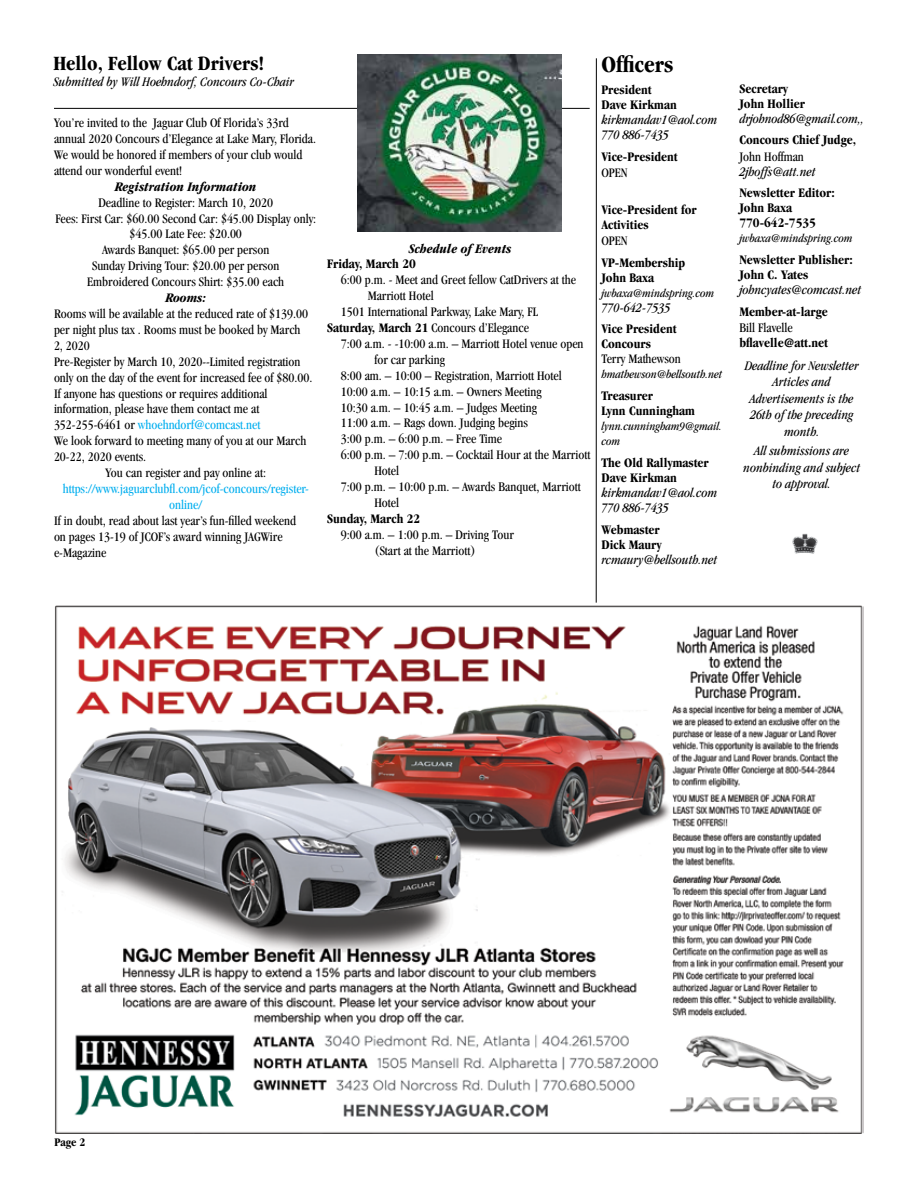
<style>
.page{position:relative;width:918px;height:1188px;background:#fff}
.page>*{position:absolute;margin:0;border:0;box-sizing:border-box;transform-origin:0 0}
.t1{font:700 condensed 24px "Garamond";color:#000}
.t2{font:700 condensed 21px "Garamond";color:#000}
.t3{font:condensed 13.5px/15.9px "Garamond";color:#000}
.t4{font:700 condensed 13.5px/15px "Garamond";color:#000}
.t5{font:italic condensed 13.5px/16.5px "Garamond";color:#000}
.t6{font:condensed 13.5px/15.9px "Garamond";color:#00aeef;text-align:center}
.t7{font:italic 700 condensed 13.5px "Garamond";color:#000}
.t8{font:italic condensed 12px/15px "Garamond";color:#000}
.t9{font:700 condensed 12px "Garamond";color:#000}
.s1{color:#000}
.s2{font-weight:700}
</style>
<div class="page">
<hr style="left:54px;top:108px;width:536px;height:1px;background:#000">
<img style="left:55px;top:606px;width:809px;height:528px">
<img style="left:792px;top:534px;width:26px;height:20px">
<hr style="left:596px;top:58px;width:1px;height:545px;background:#000">
<img style="left:357px;top:54px;width:204px;height:178px">
<h2 class="t2" style="left:53px;top:51px;width:213px">Hello, Fellow Cat Drivers!</h2>
<p class="t5" style="left:53px;top:74px;width:242px">Submitted by Will Hoehndorf, Concours Co-Chair</p>
<p class="t3" style="left:54px;top:115px;width:264px">You’re invited to the Jaguar Club Of Florida’s 33rd annual 2020 Concours d’Elegance at Lake Mary, Florida.<br>We would be honored if members of your club would attend our wonderful event!</p>
<p class="t7" style="left:115px;top:179px;width:143px">Registration Information</p>
<p class="t3" style="left:55px;top:194px;width:262px;text-align:center">Deadline to Register: March 10, 2020<br>Fees: First Car: $60.00 Second Car: $45.00 Display only: $45.00 Late Fee: $20.00<br>Awards Banquet: $65.00 per person<br>Sunday Driving Tour: $20.00 per person<br>Embroidered Concours Shirt: $35.00 each</p>
<p class="t7" style="left:166px;top:290px;width:42px">Rooms:</p>
<p class="t3" style="left:54px;top:306px;width:256px">Rooms will be available at the reduced rate of $139.00</p>
<p class="t3" style="left:54px;top:322px;width:248px">per night plus tax . Rooms must be booked by March</p>
<p class="t3" style="left:54px;top:337px;width:37px">2, 2020</p>
<p class="t3" style="left:54px;top:353px;width:248px">Pre-Register by March 10, 2020--Limited registration</p>
<p class="t3" style="left:54px;top:369px;width:260px">only on the day of the event for increased fee of $80.00.</p>
<p class="t3" style="left:54px;top:385px;width:215px">If anyone has questions or requires additional</p>
<p class="t3" style="left:54px;top:401px;width:207px">information, please have them contact me at</p>
<p class="t6" style="left:54px;top:417px;width:208px"><span class="s1">352-255-6461 or</span> whoehndorf@comcast.net</p>
<p class="t3" style="left:54px;top:433px;width:254px">We look forward to meeting many of you at our March</p>
<p class="t3" style="left:54px;top:449px;width:94px">20-22, 2020 events.</p>
<p class="t3" style="left:105px;top:465px;width:162px">You can register and pay online at:</p>
<p class="t6" style="left:63px;top:481px;width:248px">https://www.jaguarclubfl.com/jcof-concours/register&shy;online/</p>
<p class="t3" style="left:54px;top:512px;width:244px">If in doubt, read about last year’s fun-filled weekend on pages 13-19 of JCOF’s award winning JAGWire e-Magazine</p>
<p class="t7" style="left:409px;top:241px;width:104px">Schedule of Events</p>
<p class="t4" style="left:327px;top:257px;width:90px">Friday, March 20</p>
<p class="t3" style="left:341px;top:272px;width:237px">6:00 p.m. - Meet and Greet fellow CatDrivers at the</p>
<p class="t3" style="left:368px;top:288px;width:67px">Marriott Hotel</p>
<p class="t3" style="left:341px;top:304px;width:199px">1501 International Parkway, Lake Mary, FL</p>
<p class="t3" style="left:327px;top:320px;width:203px"><span class="s2">Saturday, March 21</span> Concours d’Elegance</p>
<p class="t3" style="left:341px;top:336px;width:244px">7:00 a.m. - -10:00 a.m. – Marriott Hotel venue open</p>
<p class="t3" style="left:374px;top:351px;width:72px">for car parking</p>
<p class="t3" style="left:341px;top:367px;width:223px">8:00 am. – 10:00 – Registration, Marriott Hotel</p>
<p class="t3" style="left:341px;top:383px;width:202px">10:00 a.m. – 10:15 a.m. – Owners Meeting</p>
<p class="t3" style="left:341px;top:399px;width:198px">10:30 a.m. – 10:45 a.m. – Judges Meeting</p>
<p class="t3" style="left:341px;top:415px;width:189px">11:00 a.m. – Rags down. Judging begins</p>
<p class="t3" style="left:341px;top:431px;width:163px">3:00 p.m. – 6:00 p.m. – Free Time</p>
<p class="t3" style="left:341px;top:447px;width:251px">6:00 p.m. – 7:00 p.m. – Cocktail Hour at the Marriott</p>
<p class="t3" style="left:374px;top:463px;width:26px">Hotel</p>
<p class="t3" style="left:341px;top:479px;width:242px">7:00 p.m. – 10:00 p.m. – Awards Banquet, Marriott</p>
<p class="t3" style="left:374px;top:495px;width:26px">Hotel</p>
<p class="t4" style="left:327px;top:511px;width:95px">Sunday, March 22</p>
<p class="t3" style="left:341px;top:526px;width:175px;text-align:center">9:00 a.m. – 1:00 p.m. – Driving Tour (Start at the Marriott)</p>
<h1 class="t1" style="left:601px;top:51px;width:73px">Officers</h1>
<p class="t4" style="left:601px;top:82px;width:77px">President<br>Dave Kirkman</p>
<p class="t5" style="left:601px;top:112px;width:117px;line-height:15px">kirkmandav1@aol.com<br>770 886-7435</p>
<p class="t4" style="left:601px;top:149px;width:78px">Vice-President</p>
<p class="t3" style="left:601px;top:164px;width:28px">OPEN</p>
<p class="t4" style="left:601px;top:202px;width:97px">Vice-President for<br>Activities</p>
<p class="t3" style="left:601px;top:232px;width:28px">OPEN</p>
<p class="t4" style="left:601px;top:255px;width:85px">VP-Membership<br>John Baxa</p>
<p class="t8" style="left:601px;top:285px;width:114px">jwbaxa@mindspring.com</p>
<p class="t5" style="left:601px;top:299px;width:70px">770-642-7535</p>
<p class="t4" style="left:601px;top:321px;width:77px">Vice President<br>Concours</p>
<p class="t3" style="left:601px;top:351px;width:81px">Terry Mathewson</p>
<p class="t8" style="left:601px;top:367px;width:122px">hmathewson@bellsouth.net</p>
<p class="t4" style="left:601px;top:388px;width:95px">Treasurer<br>Lynn Cunningham</p>
<p class="t8" style="left:601px;top:419px;width:122px">lynn.cunningham9@gmail. com</p>
<p class="t4" style="left:601px;top:455px;width:109px">The Old Rallymaster<br>Dave Kirkman</p>
<p class="t5" style="left:601px;top:485px;width:117px;line-height:15px">kirkmandav1@aol.com<br>770 886-7435</p>
<p class="t4" style="left:601px;top:522px;width:62px">Webmaster<br>Dick Maury</p>
<p class="t5" style="left:601px;top:551px;width:117px">rcmaury@bellsouth.net</p>
<p class="t4" style="left:739px;top:81px;width:67px">Secretary<br>John Hollier</p>
<p class="t5" style="left:739px;top:110px;width:126px">drjohnod86@gmail.com,,</p>
<p class="t4" style="left:739px;top:132px;width:118px">Concours Chief Judge,</p>
<p class="t3" style="left:739px;top:148px;width:66px">John Hoffman</p>
<p class="t5" style="left:739px;top:163px;width:78px">2jhoffs@att.net</p>
<p class="t4" style="left:739px;top:185px;width:97px">Newsletter Editor:<br>John Baxa<br>770-642-7535</p>
<p class="t8" style="left:739px;top:231px;width:114px">jwbaxa@mindspring.com</p>
<p class="t4" style="left:739px;top:252px;width:115px">Newsletter Publisher:<br>John C. Yates</p>
<p class="t5" style="left:739px;top:282px;width:123px">johncyates@comcast.net</p>
<p class="t4" style="left:739px;top:304px;width:90px">Member-at-large</p>
<p class="t3" style="left:739px;top:319px;width:55px">Bill Flavelle</p>
<p class="t4" style="left:739px;top:335px;width:90px">bflavelle@att.net</p>
<p class="t5" style="left:745px;top:357px;width:115px;text-align:center">Deadline for Newsletter<br>Articles and<br>Advertisements is the<br>26th of the preceding month.</p>
<p class="t5" style="left:743px;top:443px;width:118px;text-align:center">All submissions are nonbinding and subject to approval.</p>
<p class="t9" style="left:55px;top:1135px;width:32px">Page 2</p>
</div>
